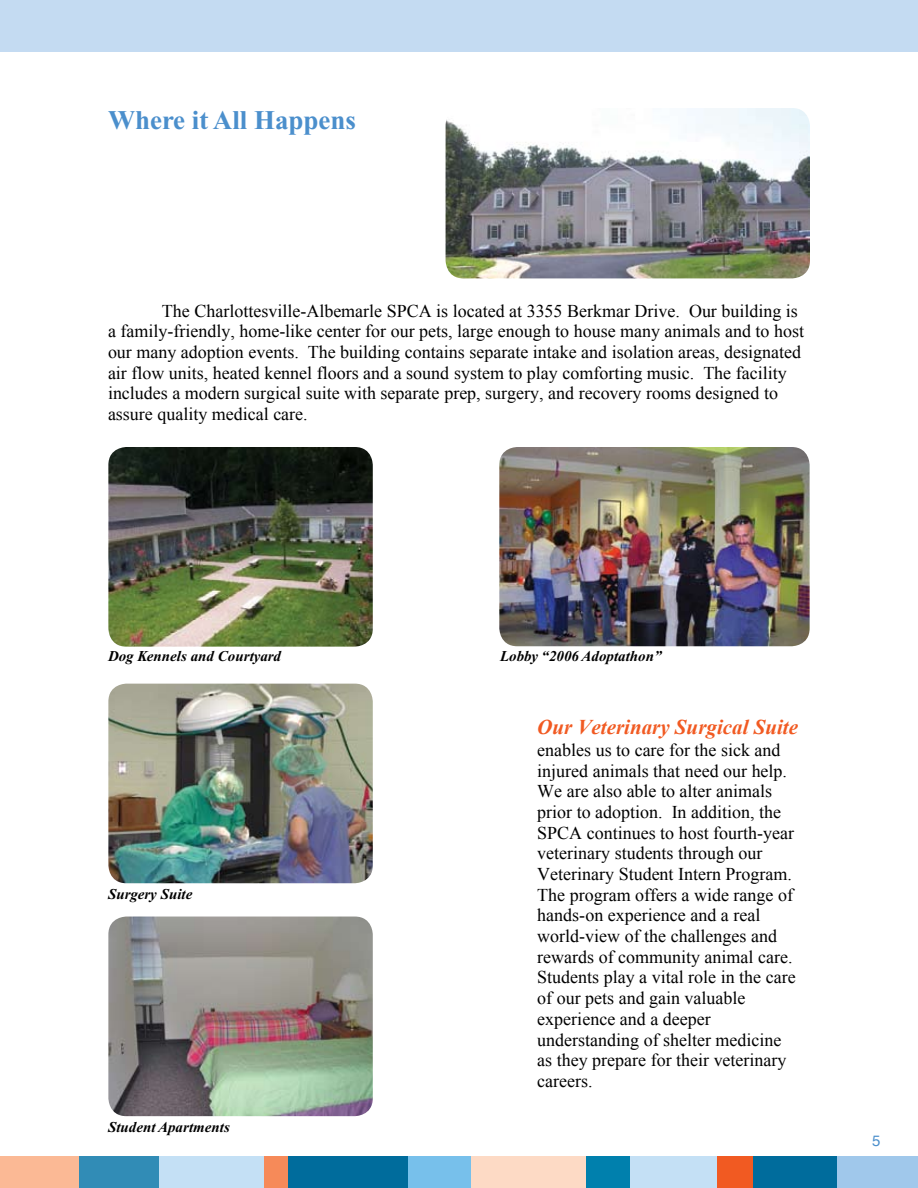
<style>
.page{position:relative;width:918px;height:1188px;background:#fff}
.page>*{position:absolute;margin:0;border:0;box-sizing:border-box;transform-origin:0 0}
.t1{font:700 27px "Times New Roman";color:#4b8fcc}
.t2{font:italic 700 21px "Times New Roman";color:#f15a22}
.t3{font:18px/20.7px "Times New Roman";color:#000}
.t4{font:italic 700 15px "Times New Roman";color:#000}
.t5{font:15px "Helvetica";color:#4b8fcc}
</style>
<div class="page">
<img style="left:108px;top:447px;width:265px;height:200px;border-radius:18px">
<img style="left:499px;top:447px;width:311px;height:199px;border-radius:18px">
<img style="left:446px;top:108px;width:364px;height:170px;border-radius:18px">
<div style="left:0;top:0;width:918px;height:52px;background:#c4dbf2"></div>
<div style="left:0;top:1156px;width:82px;height:32px;background:#fbb995"></div>
<div style="left:80px;top:1156px;width:81px;height:32px;background:#318cb6"></div>
<div style="left:159px;top:1156px;width:108px;height:32px;background:#c4e0f5"></div>
<div style="left:264px;top:1156px;width:26px;height:32px;background:#f68a59"></div>
<div style="left:288px;top:1156px;width:122px;height:32px;background:#006c9c"></div>
<div style="left:408px;top:1156px;width:65px;height:32px;background:#77c0eb"></div>
<div style="left:471px;top:1156px;width:136px;height:32px;background:#fddac5"></div>
<div style="left:586px;top:1156px;width:46px;height:32px;background:#0080ad"></div>
<div style="left:630px;top:1156px;width:88px;height:32px;background:#c4e0f5"></div>
<div style="left:717px;top:1156px;width:39px;height:32px;background:#f15a22"></div>
<div style="left:753px;top:1156px;width:87px;height:32px;background:#006c9c"></div>
<div style="left:837px;top:1156px;width:81px;height:32px;background:#a0c8eb"></div>
<img style="left:108px;top:684px;width:265px;height:199px;border-radius:18px">
<img style="left:108px;top:917px;width:265px;height:199px;border-radius:18px">
<h1 class="t1" style="left:108px;top:105px;width:250px">Where it All Happens</h1>
<p class="t3" style="left:108px;top:300px;width:698px;text-indent:54px">The Charlottesville-Albemarle SPCA is located at 3355 Berkmar Drive. Our building is a family-friendly, home-like center for our pets, large enough to house many animals and to host our many adoption events. The building contains separate intake and isolation areas, designated air flow units, heated kennel floors and a sound system to play comforting music. The facility includes a modern surgical suite with separate prep, surgery, and recovery rooms designed to assure quality medical care.</p>
<p class="t4" style="left:108px;top:648px;width:174px">Dog Kennels and Courtyard</p>
<p class="t4" style="left:108px;top:886px;width:86px">Surgery Suite</p>
<p class="t4" style="left:108px;top:1119px;width:123px">Student Apartments</p>
<p class="t4" style="left:500px;top:648px;width:163px">Lobby “2006 Adoptathon”</p>
<p class="t2" style="left:537px;top:713px;width:262px">Our Veterinary Surgical Suite</p>
<p class="t3" style="left:537px;top:739px;width:260px">enables us to care for the sick and injured animals that need our help.<br>We are also able to alter animals prior to adoption. In addition, the SPCA continues to host fourth-year veterinary students through our Veterinary Student Intern Program.<br>The program offers a wide range of hands-on experience and a real world-view of the challenges and rewards of community animal care.<br>Students play a vital role in the care</p>
<p class="t3" style="left:537px;top:1008px;width:251px">experience and a deeper understanding of shelter medicine as they prepare for their veterinary careers.</p>
<p class="t3" style="left:537px;top:988px;width:210px">of our pets and gain valuable</p>
<p class="t5" style="left:872px;top:1128px;width:10px">5</p>
</div>
